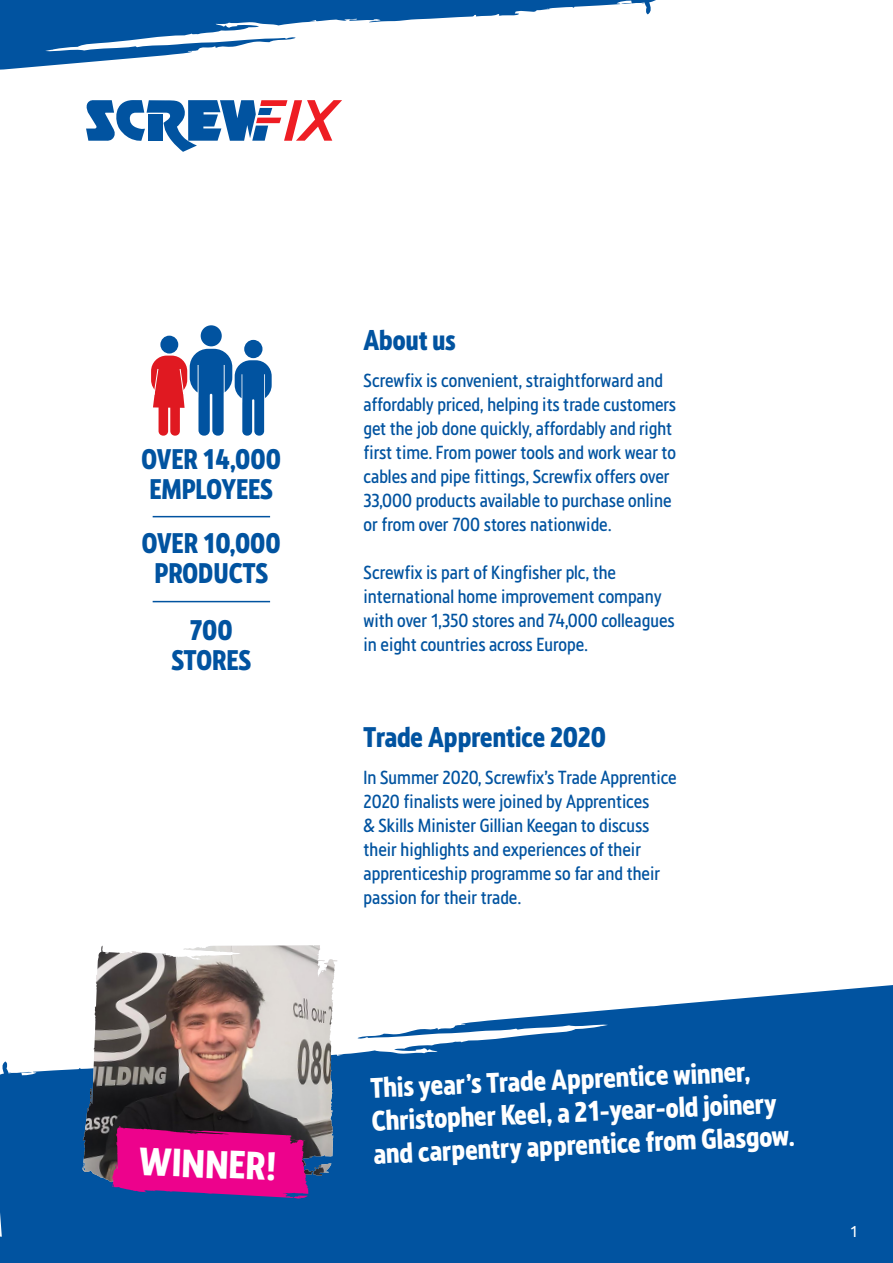
<style>
.page{position:relative;width:893px;height:1263px;background:#fff}
.page>*{position:absolute;margin:0;border:0;box-sizing:border-box;transform-origin:0 0}
.t1{font:700 37.35px "Screwfix";color:#fff}
.t2{font:700 27px/32.8px "Screwfix";color:#fff}
.t3{font:700 27px/30px "Screwfix";color:#0153a0;text-align:center}
.t4{font:18px/24px "Screwfix";color:#0153a0}
.t5{font:15px "Screwfix";color:#fff}
</style>
<div class="page">
<svg style="left:0;top:0;width:656px;height:70px"></svg>
<svg style="left:0;top:985px;width:893px;height:278px;background:#2068ab"></svg>
<svg style="left:82px;top:945px;width:256px;height:239px;background:#89807f"></svg>
<img style="left:119px;top:945px;width:195px;height:15px">
<svg style="left:111px;top:1126px;width:197px;height:72px;background:#c30c81"></svg>
<svg style="left:86px;top:100px;width:256px;height:52px"></svg>
<div style="left:160px;top:336px;width:18px;height:17px;background:#0153a0;border-radius:50%"></div>
<div style="left:201px;top:325px;width:21px;height:21px;background:#0153a0;border-radius:50%"></div>
<div style="left:244px;top:340px;width:18px;height:18px;background:#0153a0;border-radius:50%"></div>
<svg style="left:151px;top:349px;width:121px;height:87px"></svg>
<hr style="left:153px;top:516px;width:117px;height:1px;background:#0153a0">
<hr style="left:153px;top:601px;width:117px;height:1px;background:#0153a0">
<h2 class="t3" style="left:142px;top:443px;width:141px;text-align:left">OVER 14,000<br>EMPLOYEES</h2>
<h2 class="t3" style="left:142px;top:527px;width:141px">OVER 10,000<br>PRODUCTS</h2>
<h2 class="t3" style="left:171px;top:614px;width:81px">700<br>STORES</h2>
<h1 class="t1" style="left:140px;top:1136px;width:140px;rotate:2deg">WINNER!</h1>
<h2 class="t3" style="left:364px;top:324px;width:94px">About us</h2>
<p class="t4" style="left:364px;top:367px;width:314px">Screwfix is convenient, straightforward and affordably priced, helping its trade customers get the job done quickly, affordably and right first time. From power tools and work wear to cables and pipe fittings, Screwfix offers over 33,000 products available to purchase online or from over 700 stores nationwide.</p>
<p class="t4" style="left:364px;top:559px;width:313px">Screwfix is part of Kingfisher plc, the international home improvement company with over 1,350 stores and 74,000 colleagues in eight countries across Europe.</p>
<h2 class="t3" style="left:364px;top:722px;width:244px">Trade Apprentice 2020</h2>
<p class="t4" style="left:364px;top:765px;width:315px">In Summer 2020, Screwfix’s Trade Apprentice 2020 finalists were joined by Apprentices<br>&amp; Skills Minister Gillian Keegan to discuss their highlights and experiences of their apprenticeship programme so far and their passion for their trade.</p>
<h2 class="t2" style="left:370px;top:1069px;width:424px;rotate:-2deg">This year’s Trade Apprentice winner,<br>Christopher Keel, a 21-year-old joinery and carpentry apprentice from Glasgow.</h2>
<p class="t5" style="left:850px;top:1221px;width:8px">1</p>
</div>
